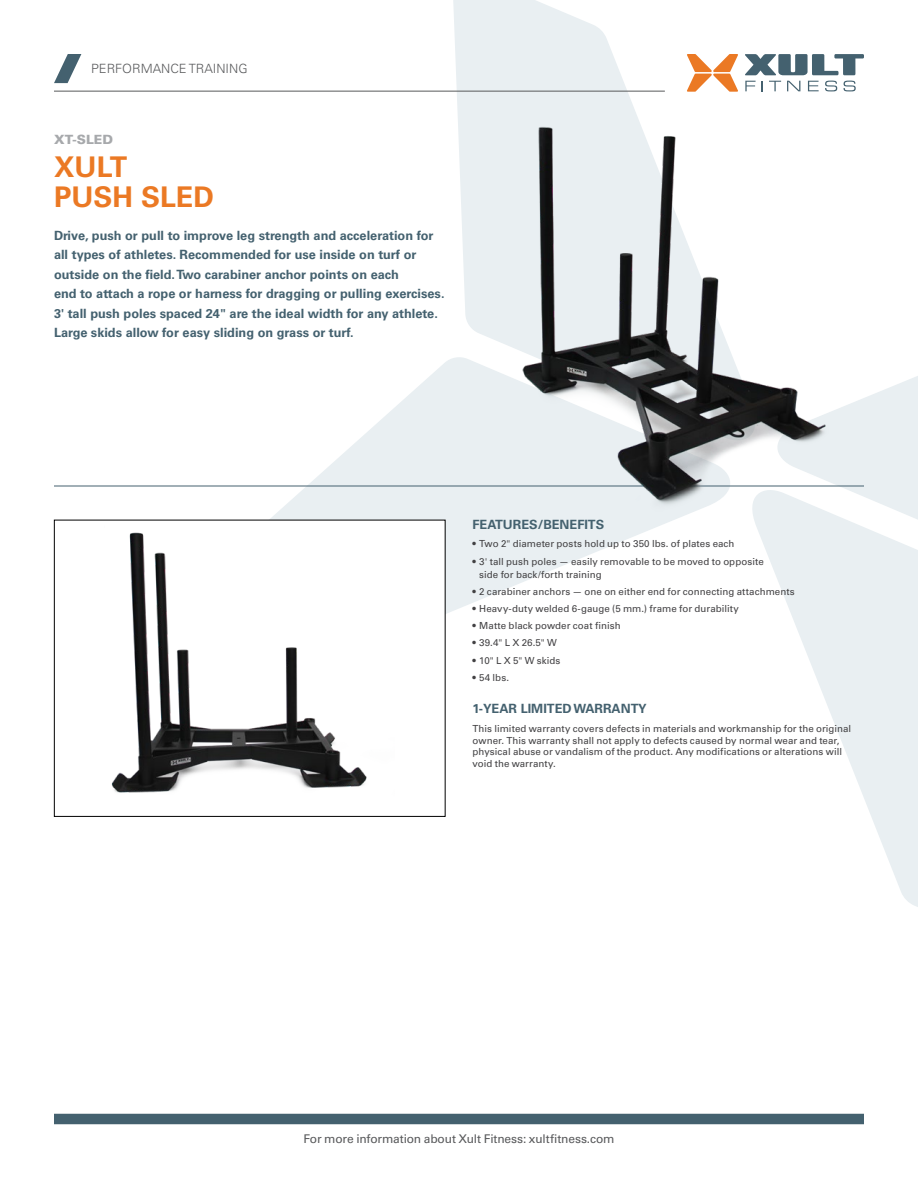
<style>
.page{position:relative;width:918px;height:1188px;background:#fff}
.page>*{position:absolute;margin:0;border:0;box-sizing:border-box;transform-origin:0 0}
.Product_Name{font:700 28.5px/30px "Univers LT Pro 65";color:#eb7924}
.Product_Description{font:700 12.75px/19.5px "Univers LT Pro 65";color:#44616f}
.Feature_Heading{font:700 12.75px "Univers LT Pro 65";color:#44616f}
.Category{font:300 12.75px "Univers LT Pro 45";color:#58595b}
.Model{font:900 12.75px "Univers LT Pro 75";color:#a7a9ac}
.t1{font:12px "Univers LT Pro 55 Roman";letter-spacing:-.01em;color:#58595b}
.Feature_-_Bullets{font:9.75px/11.7px "Univers LT Pro 55 Roman";letter-spacing:.005em;color:#414042}
</style>
<div class="page">
<svg style="left:754px;top:520px;width:164px;height:387px"></svg>
<svg style="left:767px;top:376px;width:151px;height:199px;fill:#e9eff2"></svg>
<svg style="left:194px;top:359px;width:479px;height:299px"></svg>
<svg style="left:452px;top:0;width:311px;height:446px;fill:#eaf0f3"></svg>
<svg style="left:54px;top:54px;width:27px;height:29px"></svg>
<hr style="left:54px;top:91px;width:611px;height:1px;background:#58595b">
<div style="left:54px;top:1114px;width:810px;height:10px;background:#44616f"></div>
<hr style="left:54px;top:486px;width:810px;height:1px;background:#44616f">
<div style="left:54px;top:520px;width:391px;height:296px;background:#fff"></div>
<img style="left:111px;top:532px;width:256px;height:261px">
<div style="left:54px;top:520px;width:391px;height:297px;border:1px solid #000"></div>
<img style="left:459px;top:103px;width:405px;height:417px">
<svg style="left:687px;top:54px;width:51px;height:38px"></svg>
<svg style="left:745px;top:81px;width:11px;height:10px"></svg>
<svg style="left:769px;top:81px;width:12px;height:10px"></svg>
<svg style="left:787px;top:81px;width:13px;height:10px"></svg>
<svg style="left:808px;top:81px;width:11px;height:10px"></svg>
<svg style="left:825px;top:81px;width:12px;height:10px"></svg>
<svg style="left:844px;top:81px;width:12px;height:10px"></svg>
<svg style="left:745px;top:54px;width:119px;height:21px"></svg>
<p class="Category" style="left:91px;top:60px;width:158px">PERFORMANCE TRAINING</p>
<p class="Model" style="left:54px;top:131px;width:61px">XT-SLED</p>
<p class="Product_Name" style="left:54px;top:150px;width:161px">XULT<br>PUSH SLED</p>
<p class="Product_Description" style="left:54px;top:225px;width:392px">Drive, push or pull to improve leg strength and acceleration for all types of athletes. Recommended for use inside on turf or outside on the field. Two carabiner anchor points on each<br>end to attach a rope or harness for dragging or pulling exercises.<br>3' tall push poles spaced 24" are the ideal width for any athlete.<br>Large skids allow for easy sliding on grass or turf.</p>
<p class="Feature_Heading" style="left:472px;top:516px;width:133px">FEATURES/BENEFITS</p>
<p class="Feature_-_Bullets" style="left:472px;top:538px;width:264px">• Two 2" diameter posts hold up to 350 lbs. of plates each</p>
<p class="Feature_-_Bullets" style="left:479px;top:554px;width:286px;line-height:13.5px;text-indent:-7px">• 3' tall push poles — easily removable to be moved to opposite side for back/forth training</p>
<p class="Feature_-_Bullets" style="left:472px;top:585px;width:324px">• 2 carabiner anchors — one on either end for connecting attachments</p>
<p class="Feature_-_Bullets" style="left:472px;top:602px;width:268px">• Heavy-duty welded 6-gauge (5 mm.) frame for durability</p>
<p class="Feature_-_Bullets" style="left:472px;top:620px;width:150px">• Matte black powder coat finish</p>
<p class="Feature_-_Bullets" style="left:472px;top:637px;width:86px">• 39.4" L X 26.5" W</p>
<p class="Feature_-_Bullets" style="left:472px;top:654px;width:89px">• 10" L X 5" W skids</p>
<p class="Feature_-_Bullets" style="left:472px;top:671px;width:38px">• 54 lbs.</p>
<p class="Feature_Heading" style="left:472px;top:700px;width:176px">1-YEAR LIMITED WARRANTY</p>
<p class="Feature_-_Bullets" style="left:472px;top:722px;width:380px">This limited warranty covers defects in materials and workmanship for the original owner. This warranty shall not apply to defects caused by normal wear and tear, physical abuse or vandalism of the product. Any modifications or alterations will void the warranty.</p>
<p class="t1" style="left:303px;top:1130px;width:313px">For more information about Xult Fitness: xultfitness.com</p>
</div>
